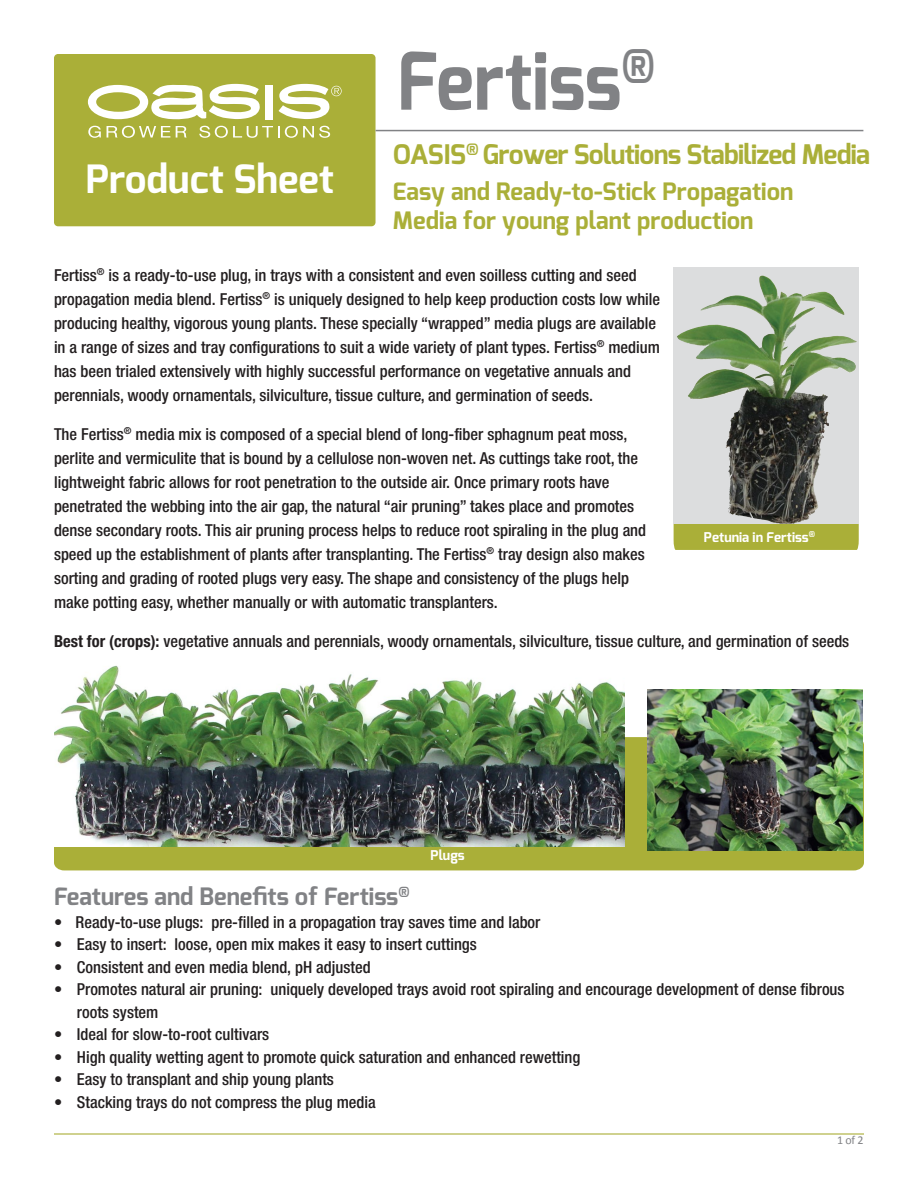
<style>
.page{position:relative;width:918px;height:1188px;background:#fff}
.page>*{position:absolute;margin:0;border:0;box-sizing:border-box;transform-origin:0 0}
.t1{font:700 79.5px "Exo";color:#818285;scale:.91 1}
.t2{font:700 39px "Exo";color:#fff}
.t3{font:700 27px "Exo";letter-spacing:-.03em;color:#aaaf38}
.t4{font:700 24px/28.8px "Exo";color:#aaaf38}
.t5{font:700 24px "Exo";color:#818285}
.t6{font:500 condensed 16.5px/24px "Helvetica Neue";color:#231f20}
.t7{font:700 13.5px "Exo";color:#fff}
.t8{font:12px "Calibri";color:#818285}
.s1{font-weight:700}
</style>
<div class="page">
<div style="left:54px;top:54px;width:322px;height:172px;background:#aaaf38;border-radius:4px"></div>
<div style="left:54px;top:737px;width:810px;height:133px;background:#aaaf38"></div>
<div style="left:265px;top:85px;width:8px;height:34px;background:#fff"></div>
<svg style="left:88px;top:84px;width:172px;height:36px"></svg>
<svg style="left:279px;top:84px;width:63px;height:35px"></svg>
<svg style="left:88px;top:126px;width:13px;height:12px"></svg>
<svg style="left:107px;top:126px;width:63px;height:12px"></svg>
<svg style="left:176px;top:126px;width:11px;height:12px"></svg>
<svg style="left:199px;top:126px;width:80px;height:12px"></svg>
<svg style="left:285px;top:126px;width:45px;height:12px"></svg>
<hr style="left:376px;top:130px;width:487px;height:1px;background:#818285">
<hr style="left:54px;top:1133px;width:810px;height:2px;background:#aaaf38">
<div style="left:674px;top:524px;width:185px;height:26px;background:#aaaf38"></div>
<svg style="left:674px;top:267px;width:185px;height:257px;background:#9ea69a"></svg>
<img style="left:747px;top:276px;width:20px;height:31px">
<img style="left:54px;top:665px;width:571px;height:182px">
<img style="left:648px;top:689px;width:214px;height:161px">
<h2 class="t2" style="left:86px;top:154px;width:250px">Product Sheet</h2>
<h1 class="t1" style="left:397px;top:30px;width:285px">Fertiss<sup>®</sup></h1>
<h3 class="t3" style="left:393px;top:137px;width:479px">OASIS<sup>®</sup> Grower Solutions Stabilized Media</h3>
<h3 class="t4" style="left:393px;top:177px;width:402px">Easy and Ready-to-Stick Propagation<br>Media for young plant production</h3>
<p class="t6" style="left:54px;top:263px;width:608px">Fertiss<sup>®</sup> is a ready-to-use plug, in trays with a consistent and even soilless cutting and seed propagation media blend. Fertiss<sup>®</sup> is uniquely designed to help keep production costs low while producing healthy, vigorous young plants. These specially “wrapped” media plugs are available in a range of sizes and tray configurations to suit a wide variety of plant types. Fertiss<sup>®</sup> medium has been trialed extensively with highly successful performance on vegetative annuals and perennials, woody ornamentals, silviculture, tissue culture, and germination of seeds.</p>
<p class="t6" style="left:54px;top:422px;width:594px">The Fertiss<sup>®</sup> media mix is composed of a special blend of long-fiber sphagnum peat moss, perlite and vermiculite that is bound by a cellulose non-woven net. As cuttings take root, the lightweight fabric allows for root penetration to the outside air. Once primary roots have penetrated the webbing into the air gap, the natural “air pruning” takes place and promotes dense secondary roots. This air pruning process helps to reduce root spiraling in the plug and speed up the establishment of plants after transplanting. The Fertiss<sup>®</sup> tray design also makes sorting and grading of rooted plugs very easy. The shape and consistency of the plugs help make potting easy, whether manually or with automatic transplanters.</p>
<p class="t6" style="left:54px;top:629px;width:797px"><span class="s1">Best for (crops):</span> vegetative annuals and perennials, woody ornamentals, silviculture, tissue culture, and germination of seeds</p>
<p class="t7" style="left:704px;top:528px;width:113px">Petunia in Fertiss<sup>®</sup></p>
<p class="t7" style="left:431px;top:847px;width:36px">Plugs</p>
<h3 class="t5" style="left:54px;top:881px;width:357px">Features and Benefits of Fertiss<sup>®</sup></h3>
<p class="t6" style="left:54px;top:910px;width:488px">• Ready-to-use plugs: pre-filled in a propagation tray saves time and labor</p>
<p class="t6" style="left:54px;top:932px;width:424px">• Easy to insert: loose, open mix makes it easy to insert cuttings</p>
<p class="t6" style="left:54px;top:955px;width:318px">• Consistent and even media blend, pH adjusted</p>
<p class="t6" style="left:77px;top:978px;width:769px;line-height:22.5px;text-indent:-23px">• Promotes natural air pruning: uniquely developed trays avoid root spiraling and encourage development of dense fibrous roots system</p>
<p class="t6" style="left:54px;top:1022px;width:217px">• Ideal for slow-to-root cultivars</p>
<p class="t6" style="left:54px;top:1045px;width:528px">• High quality wetting agent to promote quick saturation and enhanced rewetting</p>
<p class="t6" style="left:54px;top:1067px;width:282px">• Easy to transplant and ship young plants</p>
<p class="t6" style="left:54px;top:1090px;width:323px">• Stacking trays do not compress the plug media</p>
<p class="t8" style="left:837px;top:1132px;width:28px">1 of 2</p>
</div>
